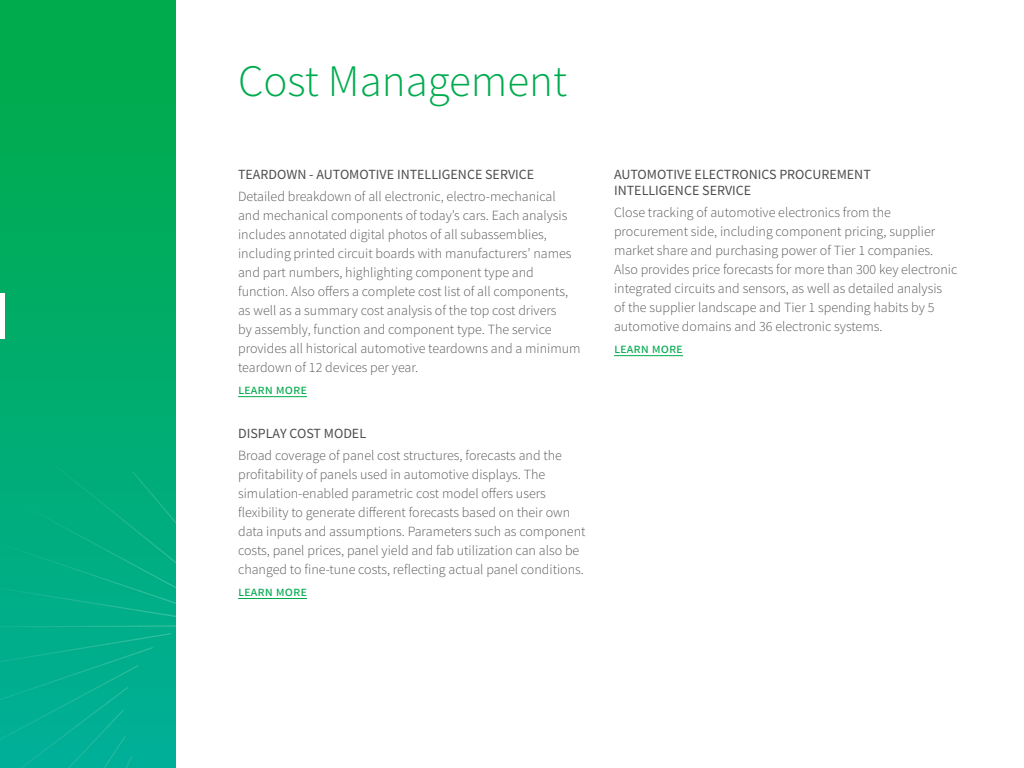
<style>
.page{position:relative;width:1024px;height:768px;background:#fff}
.page>*{position:absolute;margin:0;border:0;box-sizing:border-box;transform-origin:0 0}
.t1{font:300 45px "Source Sans Pro";color:#00ab4e}
.t2{font:300 14px/19px "Source Sans Pro";color:#58595b}
.t3{font:14px/16px "Source Sans Pro";color:#4d4d4f}
.t4{font:14px "Source Sans Pro";color:#00ab4e}
</style>
<div class="page">
<svg style="left:0;top:0;width:176px;height:768px;background:#00ac61"></svg>
<img style="left:44px;top:463px;width:33px;height:305px">
<img style="left:76px;top:481px;width:32px;height:287px">
<img style="left:0;top:481px;width:13px;height:287px">
<img style="left:12px;top:499px;width:33px;height:269px">
<img style="left:108px;top:471px;width:33px;height:297px">
<img style="left:139px;top:494px;width:37px;height:159px">
<img style="left:139px;top:478px;width:14px;height:17px">
<hr style="left:238px;top:396px;width:69px;height:1px;background:#00ab4e">
<hr style="left:238px;top:598px;width:69px;height:1px;background:#00ab4e">
<hr style="left:614px;top:355px;width:69px;height:1px;background:#00ab4e">
<hr style="left:0;top:293px;width:4px;height:46px;background:#fff">
<h1 class="t1" style="left:238px;top:54px;width:331px">Cost Management</h1>
<p class="t3" style="left:238px;top:166px;width:298px">TEARDOWN - AUTOMOTIVE INTELLIGENCE SERVICE</p>
<p class="t2" style="left:238px;top:187px;width:344px">Detailed breakdown of all electronic, electro-mechanical and mechanical components of today’s cars. Each analysis includes annotated digital photos of all subassemblies, including printed circuit boards with manufacturers’ names and part numbers, highlighting component type and function. Also offers a complete cost list of all components, as well as a summary cost analysis of the top cost drivers<br>by assembly, function and component type. The service provides all historical automotive teardowns and a minimum teardown of 12 devices per year.</p>
<p class="t4" style="left:238px;top:380px;width:70px">learn more</p>
<p class="t3" style="left:238px;top:425px;width:130px">DISPLAY COST MODEL</p>
<p class="t2" style="left:238px;top:446px;width:349px">Broad coverage of panel cost structures, forecasts and the profitability of panels used in automotive displays. The simulation-enabled parametric cost model offers users flexibility to generate different forecasts based on their own data inputs and assumptions. Parameters such as component costs, panel prices, panel yield and fab utilization can also be changed to fine-tune costs, reflecting actual panel conditions.</p>
<p class="t4" style="left:238px;top:582px;width:70px">learn more</p>
<p class="t3" style="left:614px;top:166px;width:258px">AUTOMOTIVE ELECTRONICS PROCUREMENT<br>INTELLIGENCE SERVICE</p>
<p class="t2" style="left:614px;top:203px;width:345px">Close tracking of automotive electronics from the procurement side, including component pricing, supplier market share and purchasing power of Tier 1 companies.<br>Also provides price forecasts for more than 300 key electronic integrated circuits and sensors, as well as detailed analysis<br>of the supplier landscape and Tier 1 spending habits by 5 automotive domains and 36 electronic systems.</p>
<p class="t4" style="left:614px;top:339px;width:70px">learn more</p>
</div>
